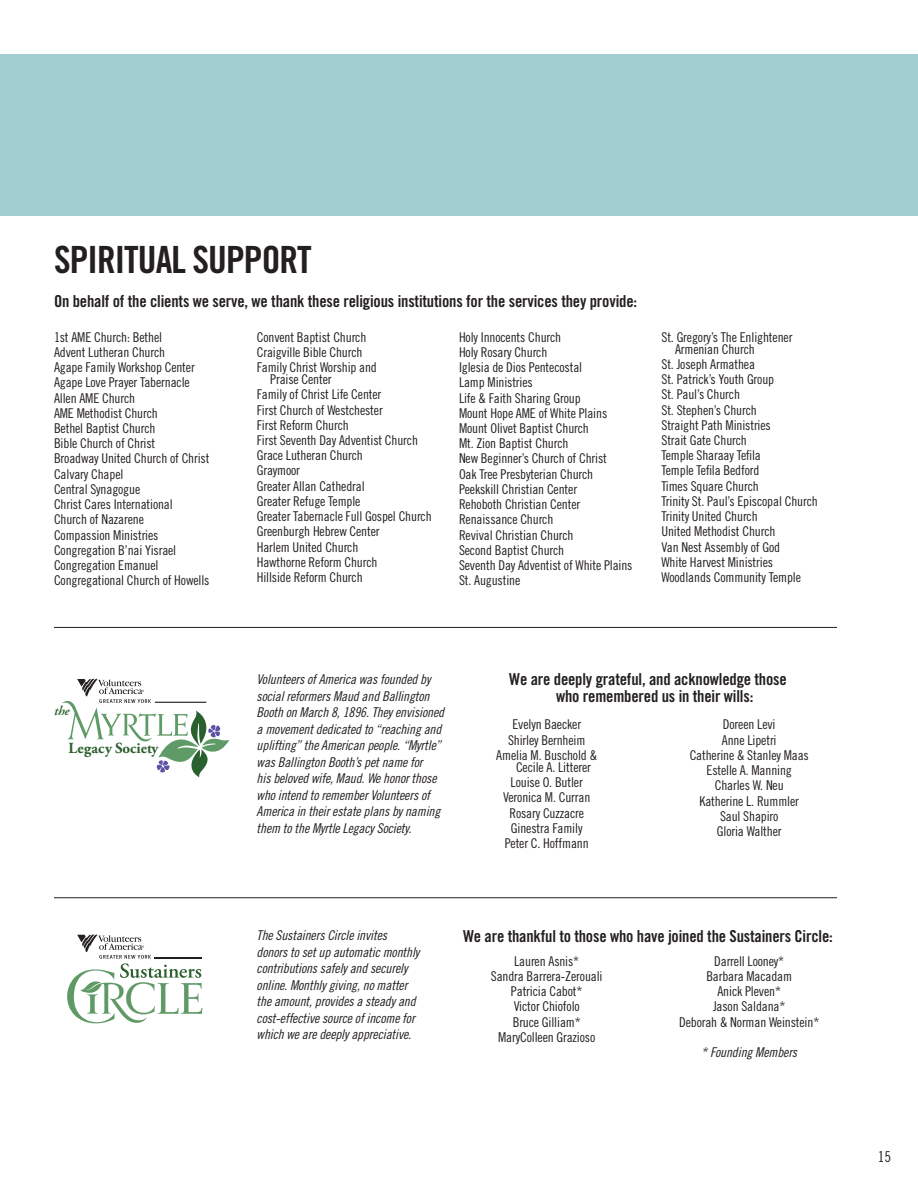
<style>
.page{position:relative;width:918px;height:1188px;background:#fff}
.page>*{position:absolute;margin:0;border:0;box-sizing:border-box;transform-origin:0 0}
.t1{font:37.5px "Trade Gothic Bold Cond Twenty";letter-spacing:-.025em;color:#241f1f}
.t2{font:16.5px/16.5px "Trade Gothic Bold Cond Twenty";letter-spacing:-.01em;color:#241f1f}
.t3{font:700 15.45px "Adobe Garamond Pro";color:#2a602d}
.t4{font:15px "Trade Gothic Cond Eighteen";color:#241f1f}
.t5{font:13.5px/15.3px "Trade Gothic Cond Eighteen";letter-spacing:-.01em;color:#241f1f}
.t6{font:13.5px/16.5px "Trade Gothic Cond Eighteen Obl";letter-spacing:-.01em;color:#241f1f}
.t7{font:italic 600 13.35px "Adobe Garamond Pro";color:#2a602d}
</style>
<div class="page">
<div style="left:0;top:54px;width:918px;height:162px;background:#a2ced2"></div>
<svg style="left:62px;top:679px;width:167px;height:98px"></svg>
<svg style="left:67px;top:934px;width:135px;height:89px"></svg>
<hr style="left:54px;top:627px;width:783px;height:1px;background:#241f1f">
<hr style="left:54px;top:897px;width:783px;height:1px;background:#241f1f">
<h1 class="t1" style="left:54px;top:237px;width:259px">SPIRITUAL SUPPORT</h1>
<p class="t2" style="left:54px;top:292px;width:585px">On behalf of the clients we serve, we thank these religious institutions for the services they provide:</p>
<p class="t5" style="left:54px;top:329px;width:157px">1st AME Church: Bethel<br>Advent Lutheran Church<br>Agape Family Workshop Center<br>Agape Love Prayer Tabernacle<br>Allen AME Church<br>AME Methodist Church<br>Bethel Baptist Church<br>Bible Church of Christ<br>Broadway United Church of Christ<br>Calvary Chapel<br>Central Synagogue<br>Christ Cares International<br>Church of Nazarene<br>Compassion Ministries<br>Congregation B’nai Yisrael<br>Congregation Emanuel<br>Congregational Church of Howells</p>
<p class="t5" style="left:257px;top:329px;width:122px">Convent Baptist Church<br>Craigville Bible Church<br>Family Christ Worship and</p>
<p class="t5" style="left:257px;top:371px;width:176px;text-indent:14px">Praise Center<br>Family of Christ Life Center<br>First Church of Westchester<br>First Reform Church<br>First Seventh Day Adventist Church<br>Grace Lutheran Church<br>Graymoor<br>Greater Allan Cathedral<br>Greater Refuge Temple<br>Greater Tabernacle Full Gospel Church<br>Greenburgh Hebrew Center<br>Harlem United Church<br>Hawthorne Reform Church<br>Hillside Reform Church</p>
<p class="t5" style="left:459px;top:329px;width:175px">Holy Innocents Church<br>Holy Rosary Church<br>Iglesia de Dios Pentecostal<br>Lamp Ministries<br>Life &amp; Faith Sharing Group<br>Mount Hope AME of White Plains<br>Mount Olivet Baptist Church<br>Mt. Zion Baptist Church<br>New Beginner’s Church of Christ<br>Oak Tree Presbyterian Church<br>Peekskill Christian Center<br>Rehoboth Christian Center<br>Renaissance Church<br>Revival Christian Church<br>Second Baptist Church<br>Seventh Day Adventist of White Plains<br>St. Augustine</p>
<p class="t5" style="left:675px;top:331px;width:119px;line-height:12px;text-indent:-14px">St. Gregory’s The Enlightener<br>Armenian Church</p>
<p class="t5" style="left:662px;top:356px;width:158px">St. Joseph Armathea<br>St. Patrick’s Youth Group<br>St. Paul’s Church<br>St. Stephen’s Church<br>Straight Path Ministries<br>Strait Gate Church<br>Temple Sharaay Tefila<br>Temple Tefila Bedford<br>Times Square Church<br>Trinity St. Paul’s Episcopal Church<br>Trinity United Church<br>United Methodist Church<br>Van Nest Assembly of God<br>White Harvest Ministries<br>Woodlands Community Temple</p>
<p class="t7" style="left:54px;top:704px;width:17px">the</p>
<p class="t3" style="left:69px;top:739px;width:91px">Legacy Society</p>
<p class="t6" style="left:257px;top:671px;width:189px">Volunteers of America was founded by social reformers Maud and Ballington Booth on March 8, 1896. They envisioned a movement dedicated to “reaching and uplifting” the American people. “Myrtle” was Ballington Booth’s pet name for<br>his beloved wife, Maud. We honor those who intend to remember Volunteers of America in their estate plans by naming them to the Myrtle Legacy Society.</p>
<p class="t2" style="left:556px;top:671px;width:232px;text-indent:-47px">We are deeply grateful, and acknowledge those who remembered us in their wills:</p>
<p class="t5" style="left:496px;top:717px;width:102px;text-align:center">Evelyn Baecker<br>Shirley Bernheim<br>Amelia M. Buschold &amp;</p>
<p class="t5" style="left:516px;top:759px;width:76px">Cecile A. Litterer</p>
<p class="t5" style="left:511px;top:774px;width:74px">Louise O. Butler</p>
<p class="t5" style="left:503px;top:790px;width:89px">Veronica M. Curran</p>
<p class="t5" style="left:509px;top:805px;width:76px">Rosary Cuzzacre</p>
<p class="t5" style="left:511px;top:820px;width:73px">Ginestra Family</p>
<p class="t5" style="left:505px;top:835px;width:86px">Peter C. Hoffmann</p>
<p class="t5" style="left:690px;top:717px;width:121px;text-align:center">Doreen Levi<br>Anne Lipetri<br>Catherine &amp; Stanley Maas<br>Estelle A. Manning<br>Charles W. Neu<br>Katherine L. Rummler<br>Saul Shapiro<br>Gloria Walther</p>
<p class="t6" style="left:257px;top:927px;width:164px">The Sustainers Circle invites donors to set up automatic monthly contributions safely and securely online. Monthly giving, no matter the amount, provides a steady and cost-effective source of income for which we are deeply appreciative.</p>
<p class="t2" style="left:463px;top:928px;width:371px">We are thankful to those who have joined the Sustainers Circle:</p>
<p class="t5" style="left:491px;top:953px;width:113px;text-align:center">Lauren Asnis*<br>Sandra Barrera-Zerouali<br>Patricia Cabot*<br>Victor Chiofolo<br>Bruce Gilliam*<br>MaryColleen Grazioso</p>
<p class="t5" style="left:679px;top:953px;width:142px;text-align:center">Darrell Looney*<br>Barbara Macadam<br>Anick Pleven*<br>Jason Saldana*<br>Deborah &amp; Norman Weinstein*</p>
<p class="t6" style="left:701px;top:1044px;width:97px">* Founding Members</p>
<p class="t4" style="left:878px;top:1148px;width:15px">15</p>
</div>
